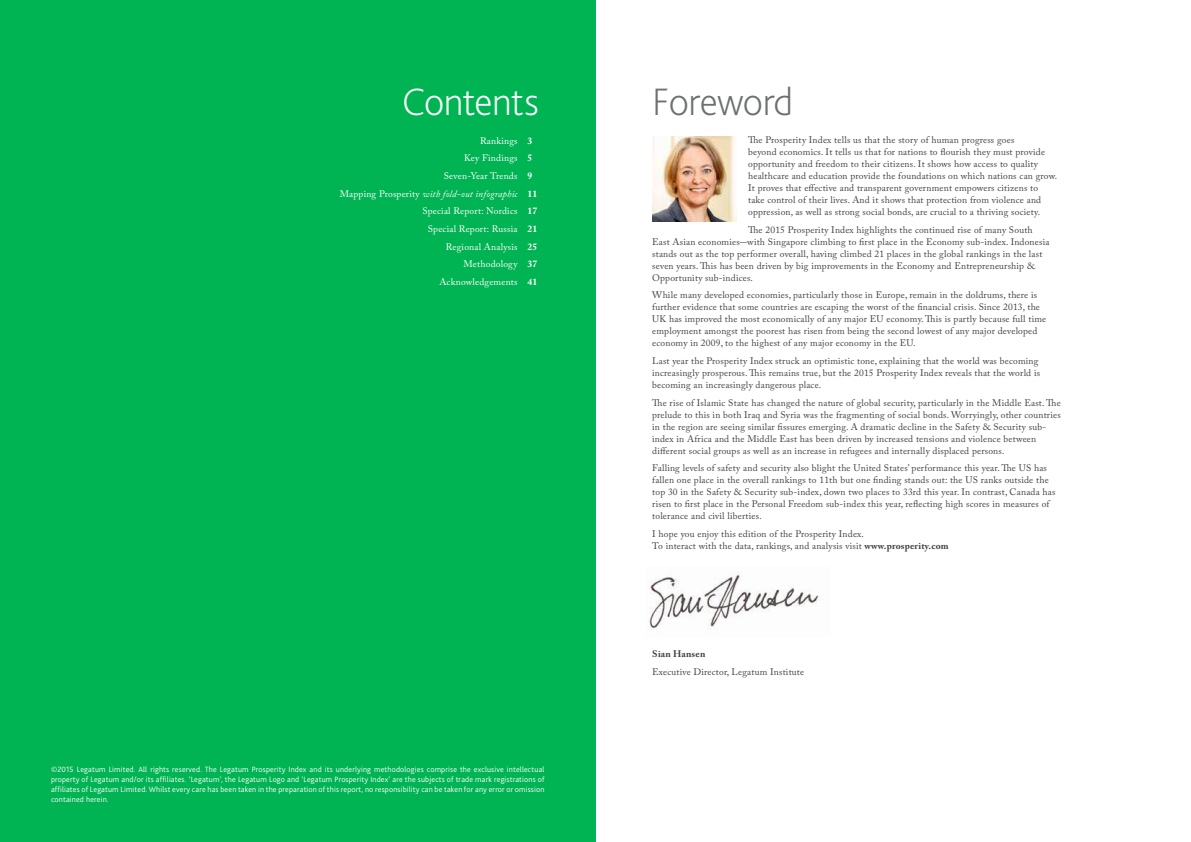
<style>
.page{position:relative;width:1191px;height:842px;background:#fff}
.page>*{position:absolute;margin:0;border:0;box-sizing:border-box;transform-origin:0 0}
.t1{font:200 40px "Bliss 2";letter-spacing:-.015em;color:#6d7072}
.t2{font:200 40px "Bliss 2";letter-spacing:-.025em;color:#fff}
.t3{font:9.5px/12px "Adobe Caslon Pro";letter-spacing:.02em;color:#414143}
.t4{font:9.5px/17.7px "Adobe Caslon Pro";letter-spacing:.02em;color:#fff;text-align:right}
.t5{font:700 9.5px/17.7px "Adobe Caslon Pro";letter-spacing:.02em;color:#fff}
.t6{font:700 9.5px "Adobe Caslon Pro";letter-spacing:.02em;color:#414143}
.t7{font:300 8px/10px "Bliss 2";letter-spacing:.02em;color:#fff;text-align:justify}
.s1{font-style:italic}
.s2{font-weight:700}
</style>
<div class="page">
<div style="left:0;top:0;width:595px;height:842px;background:#00b353"></div>
<img style="left:649px;top:574px;width:173px;height:56px">
<img style="left:652px;top:136px;width:85px;height:85px">
<h1 class="t2" style="left:402px;top:77px;width:138px">Contents</h1>
<p class="t4" style="left:340px;top:132px;width:179px">Rankings<br>Key Findings<br>Seven-Year Trends<br>Mapping Prosperity <span class="s1">with fold-out infographic<br></span>Special Report: Nordics<br>Special Report: Russia<br>Regional Analysis<br>Methodology<br>Acknowledgements</p>
<p class="t5" style="left:527px;top:132px;width:11px">3<br>5<br>9<br>11<br>17<br>21<br>25<br>37<br>41</p>
<p class="t7" style="left:51px;top:764px;width:495px">©2015 Legatum Limited. All rights reserved. The Legatum Prosperity Index and its underlying methodologies comprise the exclusive intellectual property of Legatum and/or its affiliates. ‘Legatum’, the Legatum Logo and ‘Legatum Prosperity Index’ are the subjects of trade mark registrations of affiliates of Legatum Limited. Whilst every care has been taken in the preparation of this report, no responsibility can be taken for any error or omission contained herein.</p>
<h1 class="t1" style="left:652px;top:77px;width:143px">Foreword</h1>
<p class="t3" style="left:748px;top:134px;width:310px">The Prosperity Index tells us that the story of human progress goes<br>beyond economics. It tells us that for nations to flourish they must provide opportunity and freedom to their citizens. It shows how access to quality healthcare and education provide the foundations on which nations can grow.<br>It proves that effective and transparent government empowers citizens to<br>take control of their lives. And it shows that protection from violence and oppression, as well as strong social bonds, are crucial to a thriving society.</p>
<p class="t3" style="left:652px;top:223px;width:399px;text-indent:96px">The 2015 Prosperity Index highlights the continued rise of many South East Asian economies-with Singapore climbing to first place in the Economy sub-index. Indonesia stands out as the top performer overall, having climbed 21 places in the global rankings in the last seven years. This has been driven by big improvements in the Economy and Entrepreneurship &amp; Opportunity sub-indices.</p>
<p class="t3" style="left:652px;top:289px;width:395px">While many developed economies, particularly those in Europe, remain in the doldrums, there is further evidence that some countries are escaping the worst of the financial crisis. Since 2013, the UK has improved the most economically of any major EU economy. This is partly because full time employment amongst the poorest has risen from being the second lowest of any major developed economy in 2009, to the highest of any major economy in the EU.</p>
<p class="t3" style="left:652px;top:355px;width:389px">Last year the Prosperity Index struck an optimistic tone, explaining that the world was becoming increasingly prosperous. This remains true, but the 2015 Prosperity Index reveals that the world is becoming an increasingly dangerous place.</p>
<p class="t3" style="left:652px;top:396px;width:410px">The rise of Islamic State has changed the nature of global security, particularly in the Middle East. The prelude to this in both Iraq and Syria was the fragmenting of social bonds. Worryingly, other countries in the region are seeing similar fissures emerging. A dramatic decline in the Safety &amp; Security sub&shy;index in Africa and the Middle East has been driven by increased tensions and violence between different social groups as well as an increase in refugees and internally displaced persons.</p>
<p class="t3" style="left:652px;top:462px;width:405px">Falling levels of safety and security also blight the United States’ performance this year. The US has fallen one place in the overall rankings to 11th but one finding stands out: the US ranks outside the top 30 in the Safety &amp; Security sub-index, down two places to 33rd this year. In contrast, Canada has risen to first place in the Personal Freedom sub-index this year, reflecting high scores in measures of tolerance and civil liberties.</p>
<p class="t3" style="left:652px;top:528px;width:298px">I hope you enjoy this edition of the Prosperity Index.<br>To interact with the data, rankings, and analysis visit <span class="s2">www.prosperity.com</span></p>
<p class="t6" style="left:652px;top:648px;width:55px">Sian Hansen</p>
<p class="t3" style="left:652px;top:665px;width:153px">Executive Director, Legatum Institute</p>
</div>
